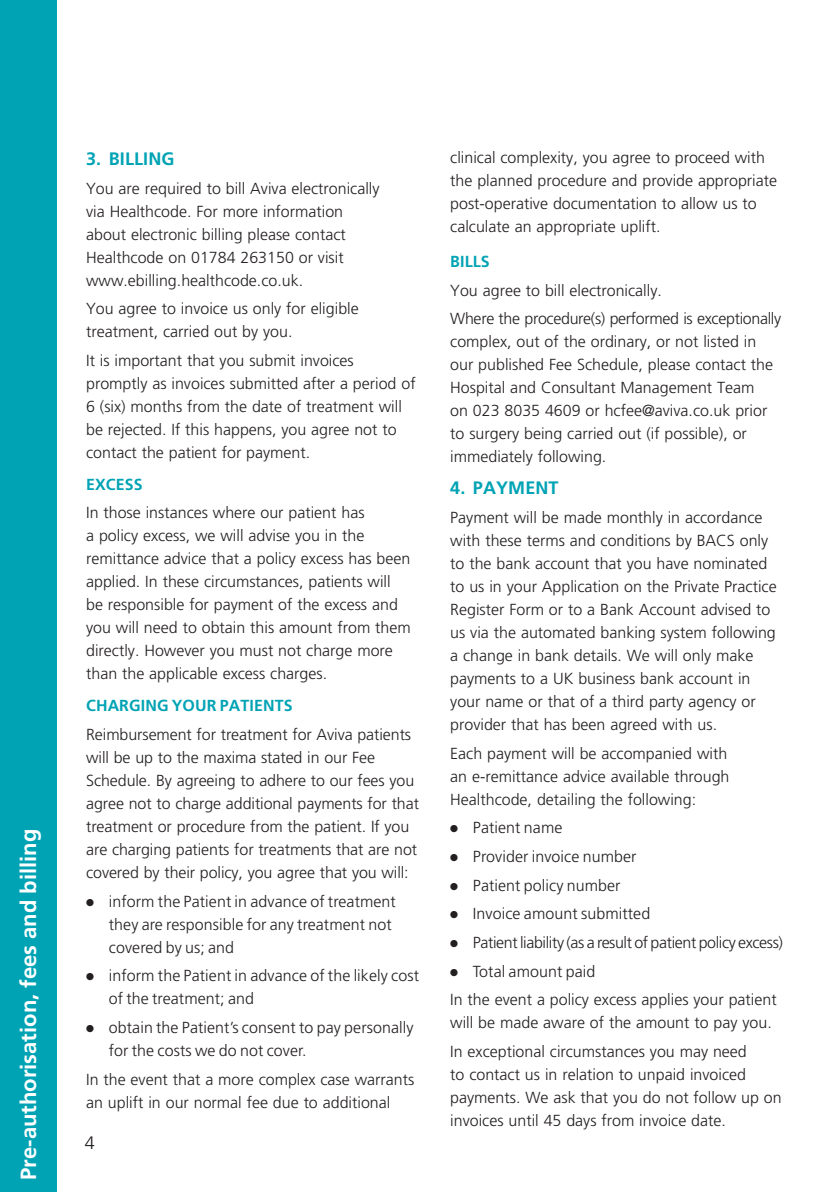
<style>
.page{position:relative;width:840px;height:1192px;background:#fff}
.page>*{position:absolute;margin:0;border:0;box-sizing:border-box;transform-origin:0 0}
.t1{font:700 22px "Frutiger LT Std";color:#fff}
.t2{font:700 18px "Frutiger LT Std";letter-spacing:.005em;color:#00a3b4}
.t3{font:300 18px "Frutiger LT Std";color:#231f20}
.t4{font:300 16px/23px "Frutiger LT Std";color:#231f20}
.t5{font:300 16px/28.6px "Frutiger LT Std";letter-spacing:-.02em;color:#231f20}
.t6{font:300 16px "Frutiger LT Std";letter-spacing:-.025em;color:#231f20}
.t7{font:700 16px "Frutiger LT Std";letter-spacing:.005em;color:#00a3b4}
</style>
<div class="page">
<div style="left:0;top:0;width:56px;height:1191px;background:#00a3b4"></div>
<h1 class="t1" style="left:16px;top:1179px;width:352px;rotate:-90deg">Pre-authorisation, fees and billing</h1>
<h1 class="t1" style="left:16px;top:1179px;width:197px;rotate:-90deg">Cover and benefits</h1>
<p class="t2" style="left:86px;top:148px;width:90px">3. BILLING</p>
<p class="t4" style="left:86px;top:177px;width:295px">You are required to bill Aviva electronically via Healthcode. For more information about electronic billing please contact Healthcode on 01784 263150 or visit www.ebilling.healthcode.co.uk.</p>
<p class="t4" style="left:86px;top:297px;width:274px">You agree to invoice us only for eligible treatment, carried out by you.</p>
<p class="t4" style="left:86px;top:349px;width:331px">It is important that you submit invoices promptly as invoices submitted after a period of 6 (six) months from the date of treatment will be rejected. If this happens, you agree not to contact the patient for payment.</p>
<p class="t7" style="left:86px;top:474px;width:58px">EXCESS</p>
<p class="t4" style="left:86px;top:501px;width:326px">In those instances where our patient has<br>a policy excess, we will advise you in the remittance advice that a policy excess has been applied. In these circumstances, patients will be responsible for payment of the excess and you will need to obtain this amount from them directly. However you must not charge more than the applicable excess charges.</p>
<p class="t7" style="left:86px;top:696px;width:208px">CHARGING YOUR PATIENTS</p>
<p class="t4" style="left:86px;top:723px;width:334px">Reimbursement for treatment for Aviva patients will be up to the maxima stated in our Fee Schedule. By agreeing to adhere to our fees you agree not to charge additional payments for that treatment or procedure from the patient. If you are charging patients for treatments that are not covered by their policy, you agree that you will:</p>
<p class="t4" style="left:109px;top:889px;width:289px;text-indent:-23px">● inform the Patient in advance of treatment they are responsible for any treatment not covered by us; and</p>
<p class="t4" style="left:109px;top:964px;width:312px;text-indent:-23px">● inform the Patient in advance of the likely cost of the treatment; and</p>
<p class="t4" style="left:109px;top:1016px;width:306px;text-indent:-23px">● obtain the Patient’s consent to pay personally for the costs we do not cover.</p>
<p class="t4" style="left:86px;top:1067px;width:330px">In the event that a more complex case warrants an uplift in our normal fee due to additional</p>
<p class="t3" style="left:85px;top:1132px;width:12px">4</p>
<p class="t4" style="left:450px;top:147px;width:328px">clinical complexity, you agree to proceed with the planned procedure and provide appropriate post-operative documentation to allow us to calculate an appropriate uplift.</p>
<p class="t7" style="left:450px;top:252px;width:41px">BILLS</p>
<p class="t5" style="left:450px;top:276px;width:332px">You agree to bill electronically.<br>Where the procedure(s) performed is exceptionally</p>
<p class="t4" style="left:450px;top:330px;width:324px">complex, out of the ordinary, or not listed in our published Fee Schedule, please contact the Hospital and Consultant Management Team on 023 8035 4609 or hcfee@aviva.co.uk prior to surgery being carried out (if possible), or immediately following.</p>
<p class="t2" style="left:450px;top:477px;width:110px">4. PAYMENT</p>
<p class="t4" style="left:450px;top:506px;width:328px">Payment will be made monthly in accordance with these terms and conditions by BACS only to the bank account that you have nominated to us in your Application on the Private Practice Register Form or to a Bank Account advised to us via the automated banking system following a change in bank details. We will only make payments to a UK business bank account in your name or that of a third party agency or provider that has been agreed with us.</p>
<p class="t4" style="left:450px;top:741px;width:281px">Each payment will be accompanied with an e-remittance advice available through<br>Healthcode, detailing the following:</p>
<p class="t4" style="left:450px;top:816px;width:114px">● Patient name</p>
<p class="t4" style="left:450px;top:845px;width:188px">● Provider invoice number</p>
<p class="t4" style="left:450px;top:873px;width:172px">● Patient policy number</p>
<p class="t4" style="left:450px;top:902px;width:201px">● Invoice amount submitted</p>
<p class="t6" style="left:450px;top:933px;width:334px">● Patient liability (as a result of patient policy excess)</p>
<p class="t4" style="left:450px;top:957px;width:328px;line-height:28.6px">● Total amount paid<br>In the event a policy excess applies your patient</p>
<p class="t4" style="left:450px;top:1008px;width:323px;line-height:28.6px">will be made aware of the amount to pay you.<br>In exceptional circumstances you may need</p>
<p class="t4" style="left:450px;top:1063px;width:333px">to contact us in relation to unpaid invoiced payments. We ask that you do not follow up on invoices until 45 days from invoice date.</p>
</div>
